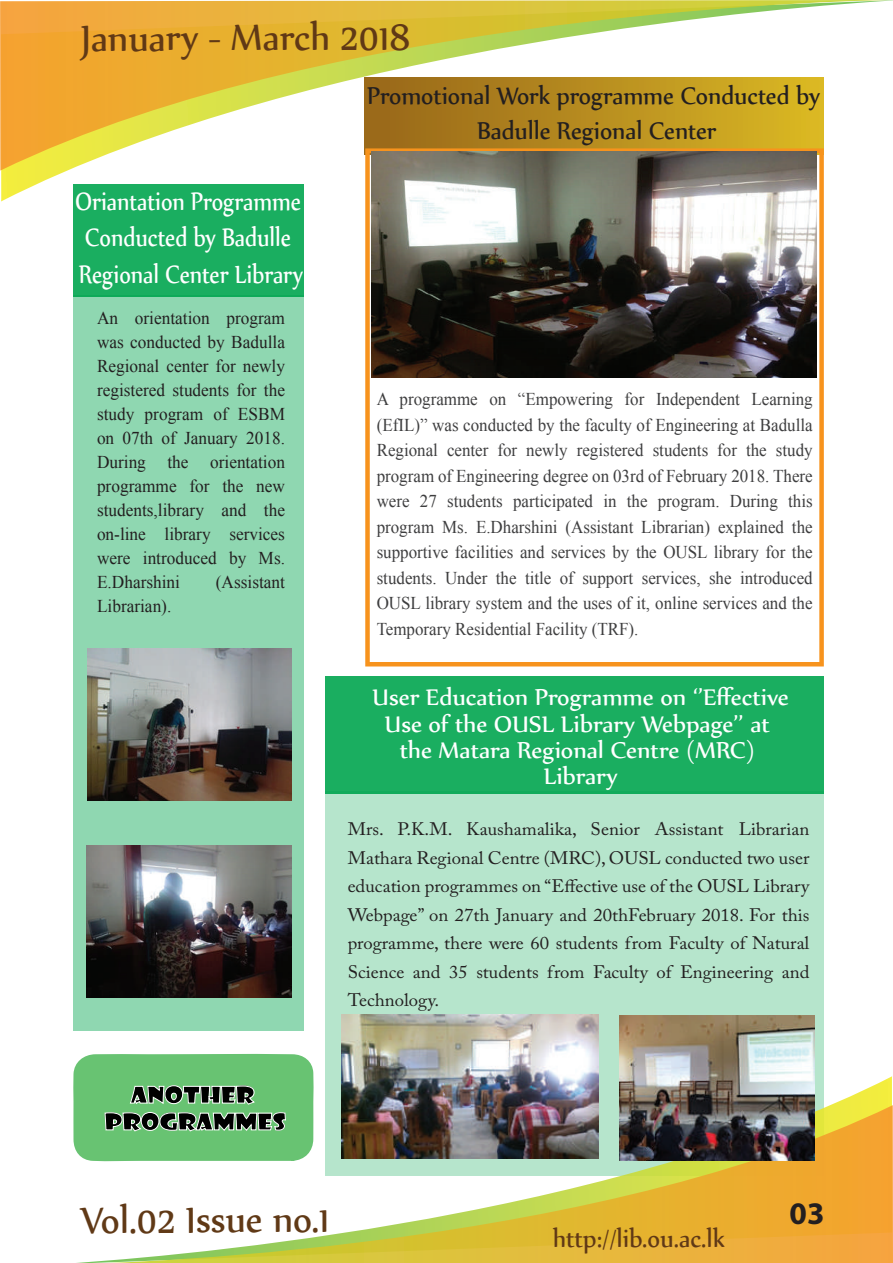
<style>
.page{position:relative;width:893px;height:1263px;background:#fff}
.page>*{position:absolute;margin:0;border:0;box-sizing:border-box;transform-origin:0 0}
.t1{font:45px "Nyala";letter-spacing:-.005em;color:#603916;scale:.95 1}
.t2{font:700 31.5px "Myriad Pro";color:#231f20}
.t3{font:30.6px/36.8px "Nyala";color:#fff;scale:.85 1}
.t4{font:30px "Nyala";color:#603916;scale:.95 1}
.t5{font:29.25px/35.1px "Nyala";color:#231f20;text-align:center;scale:.94 1}
.t6{font:27.75px/26.2px "Nyala";color:#fff;text-align:center}
.t7{font:22.35px/26.8px "Showcard Gothic";color:#000;text-align:center;scale:1.21 1}
.t8{font:18px/25.5px "Times New Roman";color:#3e3e3f;text-align:justify;scale:.94 1}
.t9{font:18px/28.5px "Adobe Caslon Pro";color:#231f20;text-align:justify;scale:1.04 1}
.t10{font:18px/24px "Times New Roman";color:#231f20;text-align:justify;scale:.96 1}
</style>
<div class="page">
<svg style="left:73px;top:1054px;width:241px;height:22px;background:#6ec578"></svg>
<svg style="left:1px;top:171px;width:303px;height:30px"></svg>
<svg style="left:0;top:0;width:893px;height:171px"></svg>
<div style="left:326px;top:677px;width:498px;height:117px;background:#1aae60"></div>
<div style="left:326px;top:792px;width:498px;height:384px;background:#b6e5cc"></div>
<svg style="left:73px;top:1076px;width:819px;height:29px"></svg>
<svg style="left:73px;top:1105px;width:820px;height:158px"></svg>
<div style="left:74px;top:185px;width:230px;height:112px;background:#1aae60"></div>
<div style="left:74px;top:296px;width:230px;height:735px;background:#8fd7b1"></div>
<img style="left:87px;top:649px;width:205px;height:151px">
<img style="left:86px;top:845px;width:206px;height:152px">
<div style="left:364px;top:78px;width:460px;height:77px;background:linear-gradient(to right,#97651a,#dab824)"></div>
<div style="left:365px;top:148px;width:459px;height:518px;border:4px solid #f7931d"></div>
<img style="left:371px;top:152px;width:446px;height:225px">
<img style="left:341px;top:1015px;width:257px;height:143px">
<img style="left:620px;top:1016px;width:194px;height:144px">
<h1 class="t1" style="left:81px;top:10px;width:348px">January - March 2018</h1>
<h3 class="t3" style="left:75px;top:182px;width:270px">Oriantation Programme<br>Conducted by Badulle<br>Regional Center Library</h3>
<p class="t10" style="left:97px;top:306px;width:197px">An orientation program was conducted by Badulla Regional center for newly registered students for the study program of ESBM on 07th of January 2018.<br>During the orientation programme for the new students,library and the on-line library services were introduced by Ms.<br>E.Dharshini</p>
<p class="t10" style="left:216px;top:570px;width:74px">(Assistant</p>
<p class="t10" style="left:97px;top:594px;width:79px">Librarian).</p>
<p class="t7" style="left:104px;top:1080px;width:151px">ANOTHER<br>PROGRAMMES</p>
<h3 class="t5" style="left:367px;top:77px;width:483px">Promotional Work programme Conducted by<br>Badulle Regional Center</h3>
<p class="t8" style="left:377px;top:386px;width:465px">A programme on “Empowering for Independent Learning (EfIL)” was conducted by the faculty of Engineering at Badulla Regional center for newly registered students for the study program of Engineering degree on 03rd of February 2018. There were 27 students participated in the program. During this program Ms. E.Dharshini (Assistant Librarian) explained the supportive facilities and services by the OUSL library for the students. Under the title of support services, she introduced OUSL library system and the uses of it, online services and the Temporary Residential Facility (TRF).</p>
<h3 class="t6" style="left:373px;top:683px;width:418px">User Education Programme on ‘’Effective<br>Use of the OUSL Library Webpage’’ at the Matara Regional Centre (MRC)<br>Library</h3>
<p class="t9" style="left:348px;top:815px;width:446px">Mrs. P.K.M. Kaushamalika, Senior Assistant Librarian Mathara Regional Centre (MRC), OUSL conducted two user education programmes on “Effective use of the OUSL Library Webpage” on 27th January and 20thFebruary 2018. For this programme, there were 60 students from Faculty of Natural Science and 35 students from Faculty of Engineering and Technology.</p>
<h1 class="t1" style="left:81px;top:1192px;width:264px">Vol.02 Issue no.1</h1>
<h2 class="t2" style="left:789px;top:1193px;width:36px">03</h2>
<h3 class="t4" style="left:553px;top:1220px;width:183px">http://lib.ou.ac.lk</h3>
</div>
